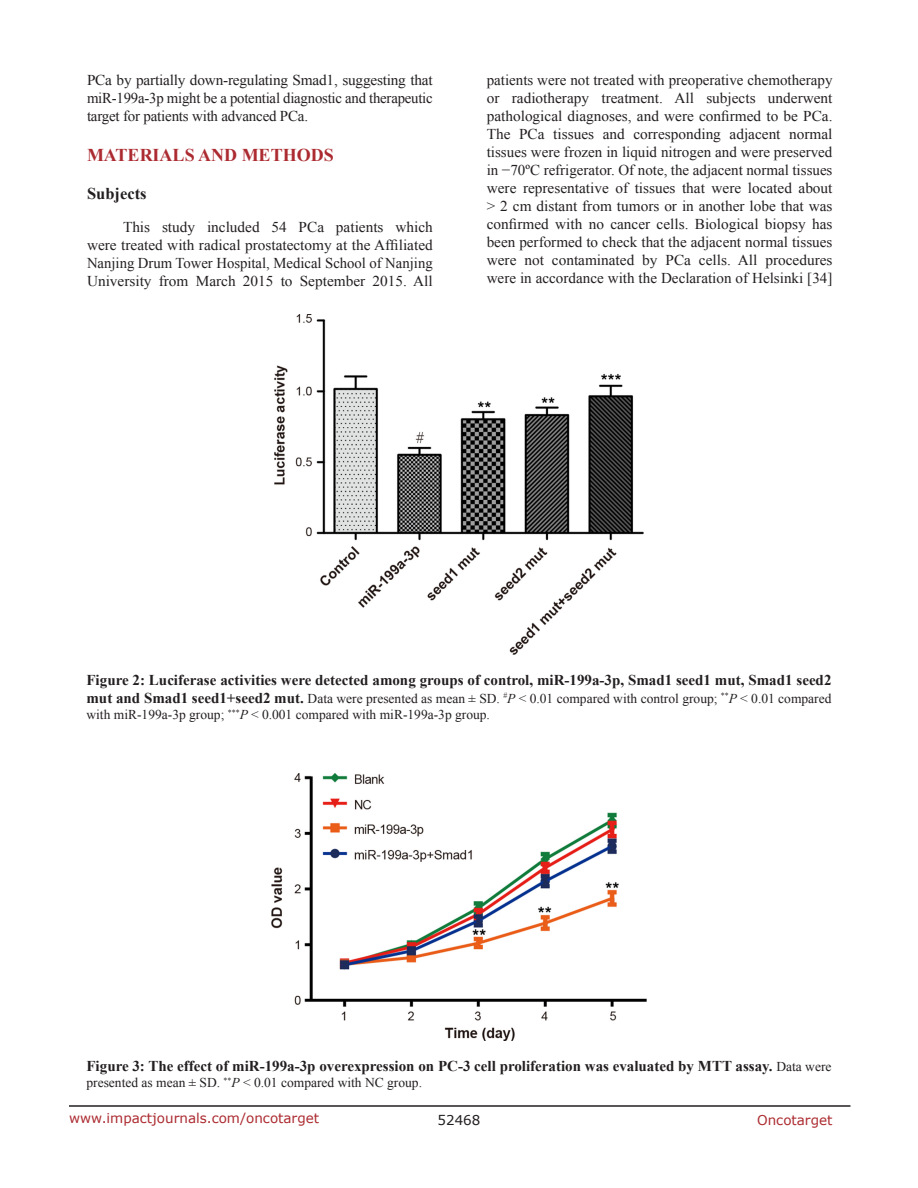
<style>
.page{position:relative;width:918px;height:1188px;background:#fff}
.page>*{position:absolute;margin:0;border:0;box-sizing:border-box;transform-origin:0 0}
.Heading{font:700 18px "Times New Roman";color:#ac2b31}
.SubHeading{font:700 16.5px "Times New Roman";color:#231f20}
.BodyText{font:15px/18px "Times New Roman";color:#231f20;text-align:justify}
.FigureText{font:700 15px "Times New Roman";color:#231f20}
.FigureText-2{font:13.5px/16.2px "Times New Roman";color:#231f20}
.t1{font:13.5px "Verdana";color:#ac2b31}
.t2{font:13.5px "Verdana";color:#231f20}
.s1{font-weight:700;font-size:15px}
.s2{font-style:italic}
.s3{font-weight:400;font-size:13.5px}
</style>
<div class="page">
<hr style="left:69px;top:1105px;width:781px;height:2px;background:#231f20">
<img style="left:275px;top:315px;width:368px;height:340px">
<img style="left:272px;top:774px;width:374px;height:267px">
<p class="BodyText" style="left:87px;top:71px;width:347px">PCa by partially down-regulating Smad1, suggesting that miR-199a-3p might be a potential diagnostic and therapeutic target for patients with advanced PCa.</p>
<p class="Heading" style="left:87px;top:143px;width:248px">MATERIALS AND METHODS</p>
<p class="SubHeading" style="left:87px;top:182px;width:61px">Subjects</p>
<p class="BodyText" style="left:87px;top:218px;width:347px;text-indent:36px">This study included 54 PCa patients which were treated with radical prostatectomy at the Affiliated Nanjing Drum Tower Hospital, Medical School of Nanjing University from March 2015 to September 2015. All</p>
<p class="BodyText" style="left:487px;top:71px;width:347px">patients were not treated with preoperative chemotherapy or radiotherapy treatment. All subjects underwent pathological diagnoses, and were confirmed to be PCa.<br>The PCa tissues and corresponding adjacent normal tissues were frozen in liquid nitrogen and were preserved in −70ºC refrigerator. Of note, the adjacent normal tissues were representative of tissues that were located about &gt; 2 cm distant from tumors or in another lobe that was confirmed with no cancer cells. Biological biopsy has been performed to check that the adjacent normal tissues were not contaminated by PCa cells. All procedures were in accordance with the Declaration of Helsinki [34]</p>
<p class="FigureText" style="left:86px;top:670px;width:747px">Figure 2: Luciferase activities were detected among groups of control, miR-199a-3p, Smad1 seed1 mut, Smad1 seed2</p>
<p class="FigureText-2" style="left:86px;top:690px;width:747px"><span class="s1">mut and Smad1 seed1+seed2 mut.</span> Data were presented as mean ± SD. <sup>#</sup><span class="s2">P</span> &lt; 0.01 compared with control group; <sup>**</sup><span class="s2">P</span> &lt; 0.01 compared with miR-199a-3p group; <sup>***</sup><span class="s2">P</span> &lt; 0.001 compared with miR-199a-3p group.</p>
<p class="FigureText" style="left:86px;top:1056px;width:746px">Figure 3: The effect of miR-199a-3p overexpression on PC-3 cell proliferation was evaluated by MTT assay. <span class="s3">Data were</span></p>
<p class="FigureText-2" style="left:86px;top:1075px;width:337px">presented as mean ± SD. <sup>**</sup><span class="s2">P</span> &lt; 0.01 compared with NC group.</p>
<p class="t1" style="left:69px;top:1109px;width:252px">www.impactjournals.com/oncotarget</p>
<p class="t2" style="left:438px;top:1111px;width:44px">52468</p>
<p class="t1" style="left:757px;top:1111px;width:77px">Oncotarget</p>
</div>
